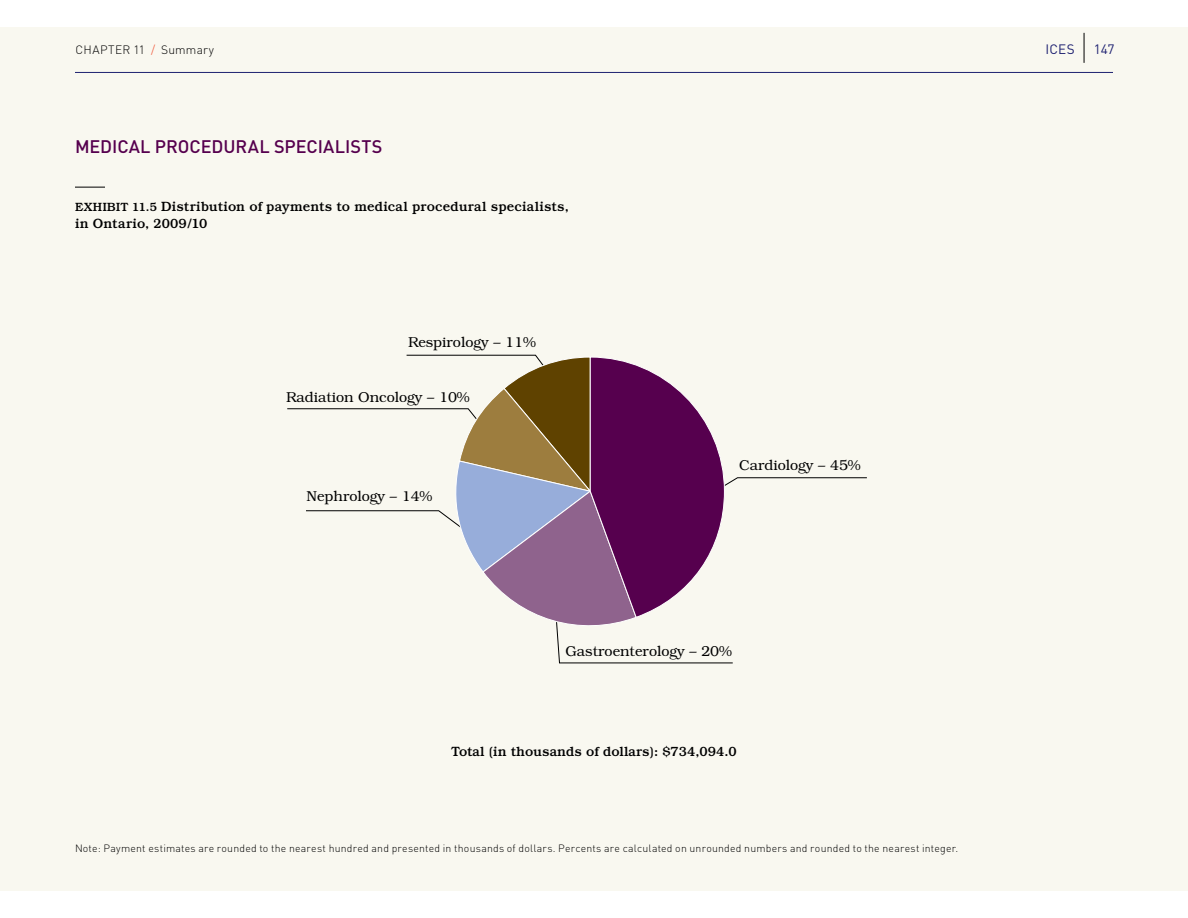
<style>
.page{position:relative;width:1188px;height:918px;background:#fff}
.page>*{position:absolute;margin:0;border:0;box-sizing:border-box;transform-origin:0 0}
.t1{font:500 18px "DIN";color:#56004e}
.t2{font:300 14.4px "Bookman";color:#000}
.author_-_2_columns{font:500 13.5px/16.5px "Bookman";color:#000}
.t3{font:13.5px "DIN";letter-spacing:.01em;color:#1e2171}
.t4{font:300 12px "DIN";letter-spacing:.02em;color:#000}
.t5{font:300 10.5px "DIN";letter-spacing:.02em;color:#000}
.s1{color:#f05133}
.s2{font-size:12px}
</style>
<div class="page">
<div style="left:0;top:27px;width:1188px;height:864px;background:#f9f8f0"></div>
<hr style="left:75px;top:187px;width:30px;height:1px;background:#000">
<hr style="left:75px;top:72px;width:1038px;height:1px;background:#1e2171">
<hr style="left:1084px;top:33px;width:1px;height:30px;background:#000">
<svg style="left:287px;top:354px;width:580px;height:310px"></svg>
<p class="t4" style="left:76px;top:42px;width:140px">CHAPTER 11 <span class="s1">/</span> Summary</p>
<p class="t1" style="left:75px;top:135px;width:309px">MEDICAL PROCEDURAL SPECIALISTS</p>
<p class="author_-_2_columns" style="left:75px;top:198px;width:495px"><span class="s2">EXHIBIT 11.5</span> Distribution of payments to medical procedural specialists, in Ontario, 2009/10</p>
<p class="t2" style="left:408px;top:333px;width:130px">Respirology – 11%</p>
<p class="t2" style="left:286px;top:388px;width:185px">Radiation Oncology – 10%</p>
<p class="t2" style="left:306px;top:488px;width:128px">Nephrology – 14%</p>
<p class="t2" style="left:739px;top:457px;width:123px">Cardiology – 45%</p>
<p class="t2" style="left:565px;top:642px;width:168px">Gastroenterology – 20%</p>
<p class="author_-_2_columns" style="left:451px;top:743px;width:287px">Total (in thousands of dollars): $734,094.0</p>
<p class="t5" style="left:75px;top:842px;width:885px">Note: Payment estimates are rounded to the nearest hundred and presented in thousands of dollars. Percents are calculated on unrounded numbers and rounded to the nearest integer.</p>
<p class="t3" style="left:1045px;top:41px;width:31px">ICES</p>
<p class="t3" style="left:1094px;top:40px;width:22px">147</p>
</div>
